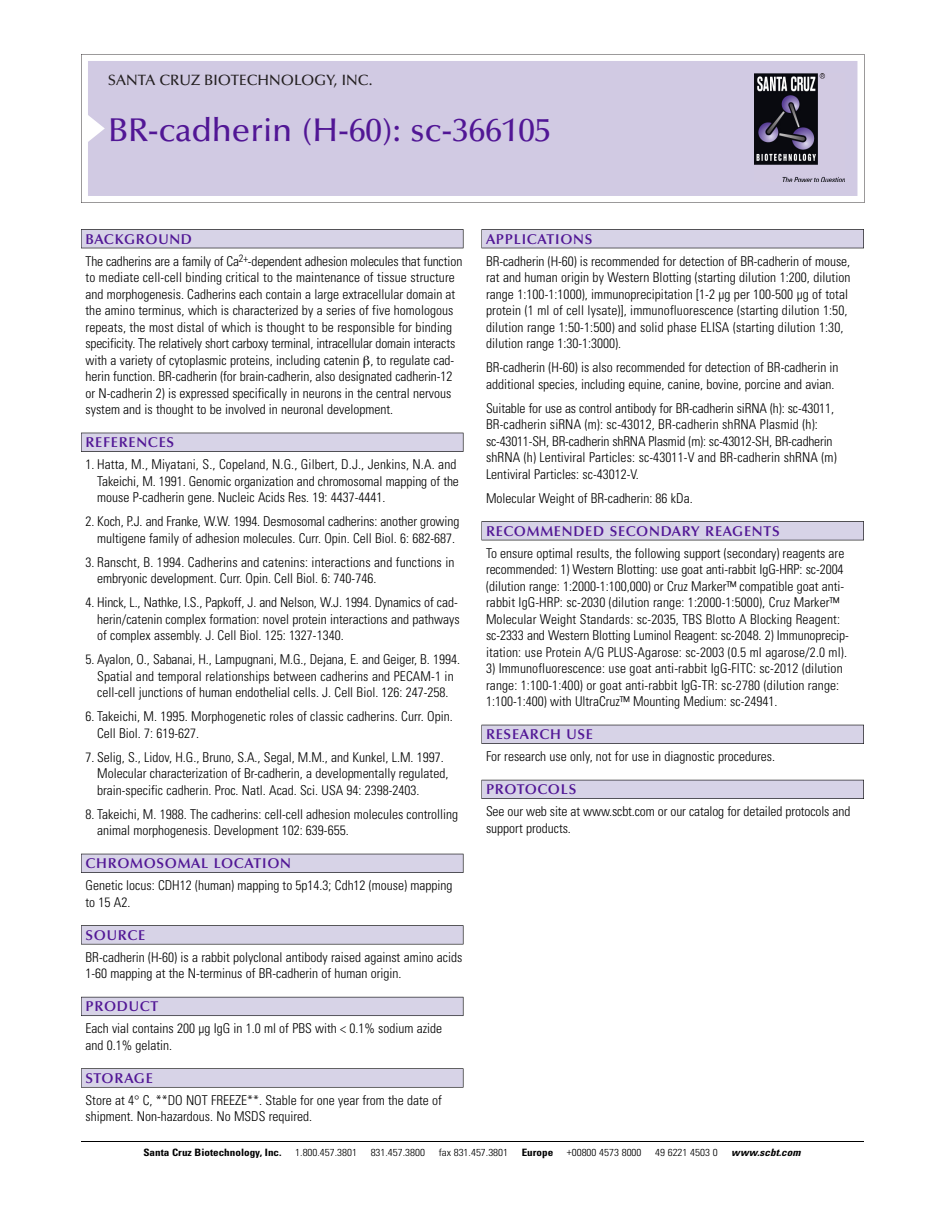
<style>
.page{position:relative;width:945px;height:1215px;background:#fff}
.page>*{position:absolute;margin:0;border:0;box-sizing:border-box;transform-origin:0 0}
.t1{font:500 33px "Optima";color:#511695}
.t2{font:500 15px "Optima";color:#231f20}
.t3{font:600 14.25px "Optima";letter-spacing:.05em;color:#511695}
.t4{font:300 condensed 13.5px/16.5px "Univers";color:#000}
.t5{font:300 condensed 10.2px "Univers";color:#000;scale:1.1 1}
.t6{font:700 condensed 10.2px "Univers";color:#000;scale:1.1 1}
.t7{font:italic 700 condensed 10.2px "Univers";letter-spacing:.005em;color:#000;scale:1.1 1}
</style>
<div class="page">
<svg style="left:81px;top:54px;width:783px;height:149px"></svg>
<div style="left:88px;top:61px;width:769px;height:135px;background:#d1cae3"></div>
<img style="left:755px;top:74px;width:90px;height:108px">
<div style="left:81px;top:229px;width:382px;height:19px;background:#525156"></div>
<div style="left:81px;top:230px;width:382px;height:18px;background:#d7d3e7"></div>
<div style="left:81px;top:433px;width:382px;height:19px;background:#515055"></div>
<div style="left:81px;top:433px;width:382px;height:18px;background:#d7d3e7"></div>
<div style="left:81px;top:854px;width:382px;height:19px;background:#525158"></div>
<div style="left:81px;top:854px;width:382px;height:18px;background:#d7d3e7"></div>
<div style="left:81px;top:925px;width:382px;height:19px;background:#575759"></div>
<div style="left:81px;top:926px;width:382px;height:18px;background:#d7d3e7"></div>
<div style="left:81px;top:997px;width:382px;height:19px;background:#5b5a62"></div>
<div style="left:81px;top:997px;width:382px;height:18px;background:#d7d3e7"></div>
<div style="left:81px;top:1068px;width:382px;height:20px;background:#666667"></div>
<div style="left:81px;top:1069px;width:382px;height:18px;background:#d7d3e7"></div>
<div style="left:482px;top:229px;width:382px;height:19px;background:#525156"></div>
<div style="left:482px;top:230px;width:381px;height:18px;background:#d7d3e7"></div>
<div style="left:482px;top:521px;width:382px;height:19px;background:#525155"></div>
<div style="left:482px;top:522px;width:381px;height:18px;background:#d7d3e7"></div>
<div style="left:482px;top:725px;width:382px;height:19px;background:#525158"></div>
<div style="left:482px;top:725px;width:381px;height:18px;background:#d7d3e7"></div>
<div style="left:482px;top:780px;width:382px;height:19px;background:#54535a"></div>
<div style="left:482px;top:780px;width:381px;height:18px;background:#d7d3e7"></div>
<hr style="left:81px;top:1141px;width:783px;height:1px;background:#000">
<p class="t2" style="left:108px;top:74px;width:266px">SANTA CRUZ BIOTECHNOLOGY, INC.</p>
<h1 class="t1" style="left:108px;top:117px;width:445px">BR-cadherin (H-60): sc-366105</h1>
<p class="t3" style="left:86px;top:233px;width:108px">BACKGROUND</p>
<p class="t4" style="left:86px;top:254px;width:378px">The cadherins are a family of Ca<sup>2+</sup>-dependent adhesion molecules that function to mediate cell-cell binding critical to the maintenance of tissue structure and morphogenesis. Cadherins each contain a large extracellular domain at the amino terminus, which is characterized by a series of five homologous repeats, the most distal of which is thought to be responsible for binding specificity. The relatively short carboxy terminal, intracellular domain interacts with a variety of cytoplasmic proteins, including catenin , to regulate cad&shy;herin function. BR-cadherin (for brain-cadherin, also designated cadherin-12 or N-cadherin 2) is expressed specifically in neurons in the central nervous system and is thought to be involved in neuronal development.</p>
<p class="t3" style="left:86px;top:437px;width:90px">REFERENCES</p>
<p class="t4" style="left:97px;top:457px;width:363px;text-indent:-12px">1. Hatta, M., Miyatani, S., Copeland, N.G., Gilbert, D.J., Jenkins, N.A. and<br>Takeichi, M. 1991. Genomic organization and chromosomal mapping of the mouse P-cadherin gene. Nucleic Acids Res. 19: 4437-4441.</p>
<p class="t4" style="left:86px;top:514px;width:375px;text-align:center">2. Koch, P.J. and Franke, W.W. 1994. Desmosomal cadherins: another growing multigene family of adhesion molecules. Curr. Opin. Cell Biol. 6: 682-687.</p>
<p class="t4" style="left:97px;top:555px;width:359px;text-indent:-12px">3. Ranscht, B. 1994. Cadherins and catenins: interactions and functions in embryonic development. Curr. Opin. Cell Biol. 6: 740-746.</p>
<p class="t4" style="left:97px;top:595px;width:364px;text-indent:-12px">4. Hinck, L., Nathke, I.S., Papkoff, J. and Nelson, W.J. 1994. Dynamics of cad&shy;herin/catenin complex formation: novel protein interactions and pathways of complex assembly. J. Cell Biol. 125: 1327-1340.</p>
<p class="t4" style="left:86px;top:652px;width:376px;text-align:center">5. Ayalon, O., Sabanai, H., Lampugnani, M.G., Dejana, E. and Geiger, B. 1994.<br>Spatial and temporal relationships between cadherins and PECAM-1 in cell-cell junctions of human endothelial cells. J. Cell Biol. 126: 247-258.</p>
<p class="t4" style="left:97px;top:709px;width:357px;text-indent:-12px">6. Takeichi, M. 1995. Morphogenetic roles of classic cadherins. Curr. Opin.<br>Cell Biol. 7: 619-627.</p>
<p class="t4" style="left:97px;top:750px;width:353px;text-indent:-12px">7. Selig, S., Lidov, H.G., Bruno, S.A., Segal, M.M., and Kunkel, L.M. 1997.<br>Molecular characterization of Br-cadherin, a developmentally regulated, brain-specific cadherin. Proc. Natl. Acad. Sci. USA 94: 2398-2403.</p>
<p class="t4" style="left:97px;top:807px;width:363px;text-indent:-12px">8. Takeichi, M. 1988. The cadherins: cell-cell adhesion molecules controlling animal morphogenesis. Development 102: 639-655.</p>
<p class="t3" style="left:86px;top:858px;width:207px">CHROMOSOMAL LOCATION</p>
<p class="t4" style="left:86px;top:878px;width:368px">Genetic locus: CDH12 (human) mapping to 5p14.3; Cdh12 (mouse) mapping to 15 A2.</p>
<p class="t3" style="left:86px;top:929px;width:61px">SOURCE</p>
<p class="t4" style="left:86px;top:950px;width:378px">BR-cadherin (H-60) is a rabbit polyclonal antibody raised against amino acids<br>1-60 mapping at the N-terminus of BR-cadherin of human origin.</p>
<p class="t3" style="left:86px;top:1001px;width:74px">PRODUCT</p>
<p class="t4" style="left:86px;top:1021px;width:358px">Each vial contains 200 µg IgG in 1.0 ml of PBS with &lt; 0.1% sodium azide and 0.1% gelatin.</p>
<p class="t3" style="left:86px;top:1072px;width:69px">STORAGE</p>
<p class="t4" style="left:86px;top:1093px;width:358px">Store at 4° C, **DO NOT FREEZE**. Stable for one year from the date of shipment. Non-hazardous. No MSDS required.</p>
<p class="t3" style="left:486px;top:233px;width:108px">APPLICATIONS</p>
<p class="t4" style="left:486px;top:254px;width:366px">BR-cadherin (H-60) is recommended for detection of BR-cadherin of mouse, rat and human origin by Western Blotting (starting dilution 1:200, dilution range 1:100-1:1000), immunoprecipitation [1-2 µg per 100-500 µg of total protein (1 ml of cell lysate)], immunofluorescence (starting dilution 1:50, dilution range 1:50-1:500) and solid phase ELISA (starting dilution 1:30, dilution range 1:30-1:3000).</p>
<p class="t4" style="left:486px;top:360px;width:354px">BR-cadherin (H-60) is also recommended for detection of BR-cadherin in additional species, including equine, canine, bovine, porcine and avian.</p>
<p class="t4" style="left:486px;top:401px;width:352px">Suitable for use as control antibody for BR-cadherin siRNA (h): sc-43011, BR-cadherin siRNA (m): sc-43012, BR-cadherin shRNA Plasmid (h): sc-43011-SH, BR-cadherin shRNA Plasmid (m): sc-43012-SH, BR-cadherin shRNA (h) Lentiviral Particles: sc-43011-V and BR-cadherin shRNA (m)<br>Lentiviral Particles: sc-43012-V.</p>
<p class="t4" style="left:486px;top:491px;width:208px">Molecular Weight of BR-cadherin: 86 kDa.</p>
<p class="t3" style="left:486px;top:525px;width:295px">RECOMMENDED SECONDARY REAGENTS</p>
<p class="t4" style="left:486px;top:546px;width:364px">To ensure optimal results, the following support (secondary) reagents are recommended: 1) Western Blotting: use goat anti-rabbit IgG-HRP: sc-2004 (dilution range: 1:2000-1:100,000) or Cruz Marker™ compatible goat anti&shy;rabbit IgG-HRP: sc-2030 (dilution range: 1:2000-1:5000), Cruz Marker™ Molecular Weight Standards: sc-2035, TBS Blotto A Blocking Reagent: sc-2333 and Western Blotting Luminol Reagent: sc-2048. 2) Immunoprecip&shy;itation: use Protein A/G PLUS-Agarose: sc-2003 (0.5 ml agarose/2.0 ml).</p>
<p class="t4" style="left:486px;top:661px;width:358px">3) Immunofluorescence: use goat anti-rabbit IgG-FITC: sc-2012 (dilution range: 1:100-1:400) or goat anti-rabbit IgG-TR: sc-2780 (dilution range:<br>1:100-1:400) with UltraCruz™ Mounting Medium: sc-24941.</p>
<p class="t3" style="left:486px;top:729px;width:109px">RESEARCH USE</p>
<p class="t4" style="left:486px;top:749px;width:290px">For research use only, not for use in diagnostic procedures.</p>
<p class="t3" style="left:486px;top:784px;width:92px">PROTOCOLS</p>
<p class="t4" style="left:486px;top:804px;width:366px">See our web site at www.scbt.com or our catalog for detailed protocols and support products.</p>
<p class="t6" style="left:143px;top:1148px;width:127px">Santa Cruz Biotechnology, Inc.</p>
<p class="t5" style="left:295px;top:1148px;width:58px">1.800.457.3801</p>
<p class="t5" style="left:371px;top:1148px;width:51px">831.457.3800</p>
<p class="t5" style="left:439px;top:1148px;width:65px">fax 831.457.3801</p>
<p class="t6" style="left:522px;top:1148px;width:30px">Europe</p>
<p class="t5" style="left:567px;top:1148px;width:69px">+00800 4573 8000</p>
<p class="t5" style="left:655px;top:1148px;width:58px">49 6221 4503 0</p>
<p class="t7" style="left:731px;top:1148px;width:64px">www.scbt.com</p>
</div>
